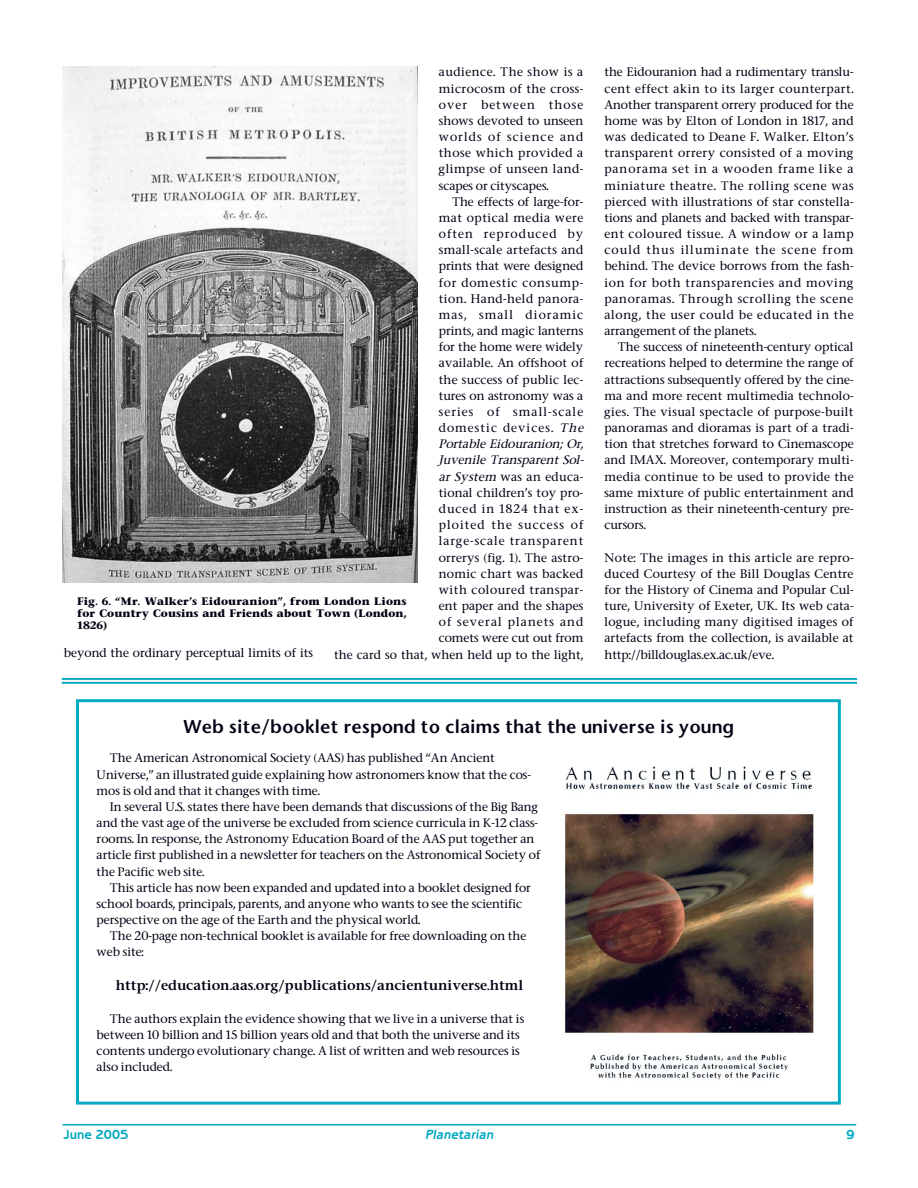
<style>
.page{position:relative;width:918px;height:1188px;background:#fff}
.page>*{position:absolute;margin:0;border:0;box-sizing:border-box;transform-origin:0 0}
.t1{font:600 17.7px "Stone Sans";color:#000113}
.t2{font:600 13.2px "Stone Serif";color:#000113}
.t3{font:italic 700 13.2px "Benguiat Gothic";color:#00a8c1}
.t4{font:700 13.2px "Benguiat Gothic";color:#00a8c1}
.t5{font:500 11.7px/16.2px "Stone Serif";color:#000113}
.t6{font:500 11.7px/16.2px "Stone Serif";letter-spacing:.03em;color:#000113;text-align:right}
.t7{font:700 10.35px/11.7px "Stone Serif";color:#000113;text-align:justify}
.s1{font-style:italic}
</style>
<div class="page">
<hr style="left:62px;top:1124px;width:794px;height:2px;background:#00a8c1">
<img style="left:63px;top:66px;width:354px;height:516px">
<hr style="left:62px;top:678px;width:795px;height:2px;background:#00a8c1">
<hr style="left:62px;top:682px;width:795px;height:2px;background:#00a8c1">
<div style="left:76px;top:699px;width:765px;height:406px;border:3px solid #00a8c1"></div>
<img style="left:564px;top:766px;width:250px;height:314px">
<p class="t5" style="left:439px;top:65px;width:146px;text-align:justify">audience. The show is a microcosm of the cross&shy;over between those shows devoted to unseen worlds of science and those which provided a glimpse of unseen land&shy;scapes or cityscapes.</p>
<p class="t6" style="left:334px;top:195px;width:253px">The effects of large-for-<br>mat optical media were<br>often reproduced by<br>small-scale artefacts and<br>prints that were designed<br>for domestic consump-<br>tion. Hand-held panora-<br>mas, small dioramic<br>prints, and magic lanterns<br>for the home were widely<br>available. An offshoot of<br>the success of public lec-<br>tures on astronomy was a<br>series of small-scale<br>domestic devices. <span class="s1">The<br>Portable Eidouranion; Or,<br>Juvenile Transparent Sol-<br>ar System</span> was an educa-<br>tional children’s toy pro-<br>duced in 1824 that ex-<br>ploited the success of<br>large-scale transparent<br>orrerys (fig. 1). The astro-<br>nomic chart was backed<br>with coloured transpar-<br>ent paper and the shapes<br>of several planets and<br>comets were cut out from<br>the card so that, when held up to the light,</p>
<p class="t7" style="left:77px;top:597px;width:331px">Fig. 6. “Mr. Walker’s Eidouranion”, from London Lions for Country Cousins and Friends about Town (London, 1826)</p>
<p class="t5" style="left:64px;top:646px;width:251px">beyond the ordinary perceptual limits of its</p>
<p class="t5" style="left:604px;top:65px;width:251px;text-align:justify">the Eidouranion had a rudimentary translu&shy;cent effect akin to its larger counterpart.<br>Another transparent orrery produced for the home was by Elton of London in 1817, and was dedicated to Deane F. Walker. Elton’s transparent orrery consisted of a moving panorama set in a wooden frame like a miniature theatre. The rolling scene was pierced with illustrations of star constella&shy;tions and planets and backed with transpar&shy;ent coloured tissue. A window or a lamp could thus illuminate the scene from behind. The device borrows from the fash&shy;ion for both transparencies and moving panoramas. Through scrolling the scene along, the user could be educated in the arrangement of the planets.</p>
<p class="t5" style="left:604px;top:340px;width:251px;text-align:justify;text-indent:13px">The success of nineteenth-century optical recreations helped to determine the range of attractions subsequently offered by the cine&shy;ma and more recent multimedia technolo&shy;gies. The visual spectacle of purpose-built panoramas and dioramas is part of a tradi&shy;tion that stretches forward to Cinemascope and IMAX. Moreover, contemporary multi&shy;media continue to be used to provide the same mixture of public entertainment and instruction as their nineteenth-century pre&shy;cursors.</p>
<p class="t5" style="left:604px;top:550px;width:251px;text-align:justify">Note: The images in this article are repro&shy;duced Courtesy of the Bill Douglas Centre for the History of Cinema and Popular Cul&shy;ture, University of Exeter, UK. Its web cata&shy;logue, including many digitised images of artefacts from the collection, is available at http://billdouglas.ex.ac.uk/eve.</p>
<h1 class="t1" style="left:183px;top:719px;width:552px">Web site/booklet respond to claims that the universe is young</h1>
<p class="t5" style="left:97px;top:751px;width:436px;text-indent:13px">The American Astronomical Society (AAS) has published “An Ancient<br>Universe,” an illustrated guide explaining how astronomers know that the cos&shy;mos is old and that it changes with time.</p>
<p class="t5" style="left:97px;top:800px;width:445px;text-indent:13px">In several U.S. states there have been demands that discussions of the Big Bang and the vast age of the universe be excluded from science curricula in K-12 class&shy;rooms. In response, the Astronomy Education Board of the AAS put together an article first published in a newsletter for teachers on the Astronomical Society of the Pacific web site.</p>
<p class="t5" style="left:97px;top:881px;width:436px;text-indent:13px">This article has now been expanded and updated into a booklet designed for school boards, principals, parents, and anyone who wants to see the scientific perspective on the age of the Earth and the physical world.</p>
<p class="t5" style="left:97px;top:929px;width:431px;text-indent:13px">The 20-page non-technical booklet is available for free downloading on the web site:</p>
<p class="t2" style="left:116px;top:980px;width:409px">http://education.aas.org/publications/ancientuniverse.html</p>
<p class="t5" style="left:97px;top:1012px;width:429px;text-indent:13px">The authors explain the evidence showing that we live in a universe that is between 10 billion and 15 billion years old and that both the universe and its contents undergo evolutionary change. A list of written and web resources is also included.</p>
<p class="t4" style="left:64px;top:1130px;width:66px">June 2005</p>
<p class="t3" style="left:425px;top:1130px;width:72px">Planetarian</p>
<p class="t4" style="left:846px;top:1130px;width:10px">9</p>
</div>
